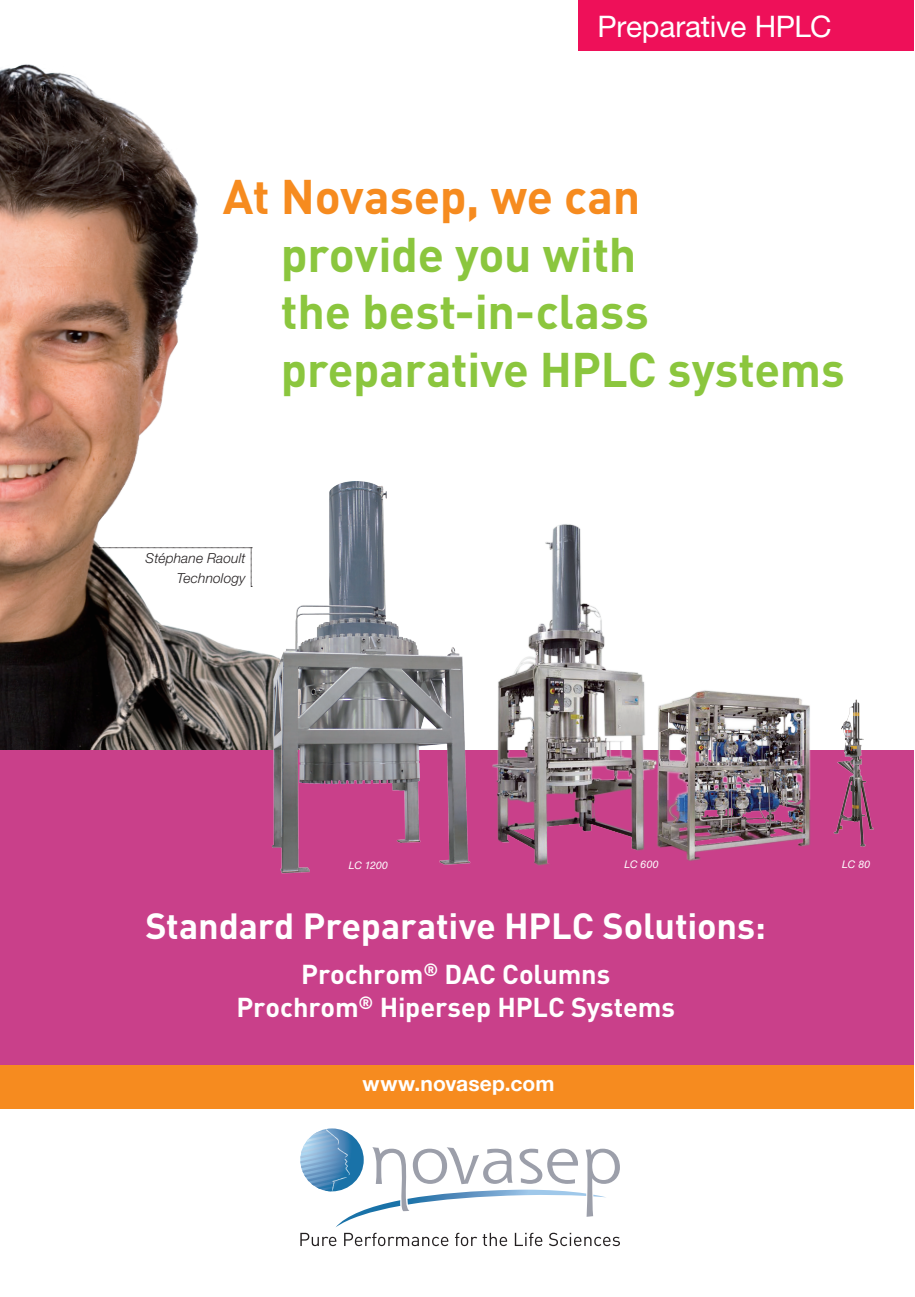
<style>
.page{position:relative;width:915px;height:1297px;background:#fff}
.page>*{position:absolute;margin:0;border:0;box-sizing:border-box;transform-origin:0 0}
.t1{font:700 48px/57.6px "DIN Pro";letter-spacing:-.005em;color:#8bc63e}
.t2{font:700 48px "DIN Pro";letter-spacing:-.01em;color:#f68b1f}
.t3{font:700 36px "DIN Pro";letter-spacing:-.005em;color:#fff}
.t4{font:29.7px "Helvetica Neue LT Std";letter-spacing:-.01em;color:#fff}
.t5{font:700 27px/32.4px "DIN Pro";letter-spacing:-.005em;color:#fff;text-align:center}
.t6{font:700 21px "Helvetica Neue LT Std";letter-spacing:.005em;color:#fff}
.t7{font:15px "Myriad Pro";color:#231f20}
.t8{font:italic 300 13.8px/19.6px "Helvetica Neue LT Std";letter-spacing:.01em;color:#231f20;text-align:right}
.t9{font:italic 10.5px "Helvetica Neue LT Std";letter-spacing:.005em;color:#fff}
</style>
<div class="page">
<img style="left:0;top:64px;width:260px;height:686px">
<div style="left:0;top:750px;width:913px;height:349px;background:#c9408a"></div>
<div style="left:0;top:1065px;width:913px;height:44px;background:#f68b1f"></div>
<img style="left:260px;top:481px;width:201px;height:393px">
<img style="left:833px;top:699px;width:41px;height:148px">
<img style="left:461px;top:524px;width:350px;height:342px">
<svg style="left:99px;top:547px;width:153px;height:40px"></svg>
<svg style="left:300px;top:1129px;width:319px;height:98px"></svg>
<svg style="left:300px;top:1233px;width:36px;height:13px"></svg>
<svg style="left:344px;top:1233px;width:104px;height:13px"></svg>
<svg style="left:455px;top:1233px;width:52px;height:13px"></svg>
<svg style="left:514px;top:1233px;width:28px;height:13px"></svg>
<svg style="left:549px;top:1233px;width:70px;height:13px"></svg>
<div style="left:578px;top:0;width:335px;height:51px;background:#ee1059"></div>
<p class="t4" style="left:597px;top:8px;width:235px">Preparative HPLC</p>
<p class="t2" style="left:223px;top:157px;width:418px">At Novasep, we can</p>
<p class="t1" style="left:281px;top:220px;width:565px">provide you with<br>the best-in-class preparative HPLC systems</p>
<p class="t8" style="left:146px;top:548px;width:101px">Stéphane Raoult<br>Technology</p>
<p class="t7" style="left:676px;top:809px;width:68px">A détourer</p>
<p class="t9" style="left:348px;top:859px;width:41px">LC 1200</p>
<p class="t9" style="left:624px;top:858px;width:36px">LC 600</p>
<p class="t9" style="left:842px;top:858px;width:30px">LC 80</p>
<p class="t3" style="left:145px;top:896px;width:621px">Standard Preparative HPLC Solutions:</p>
<p class="t5" style="left:236px;top:955px;width:440px">Prochrom<sup>®</sup> DAC Columns<br>Prochrom<sup>®</sup> Hipersep HPLC Systems</p>
<p class="t6" style="left:362px;top:1071px;width:193px">www.novasep.com</p>
</div>
